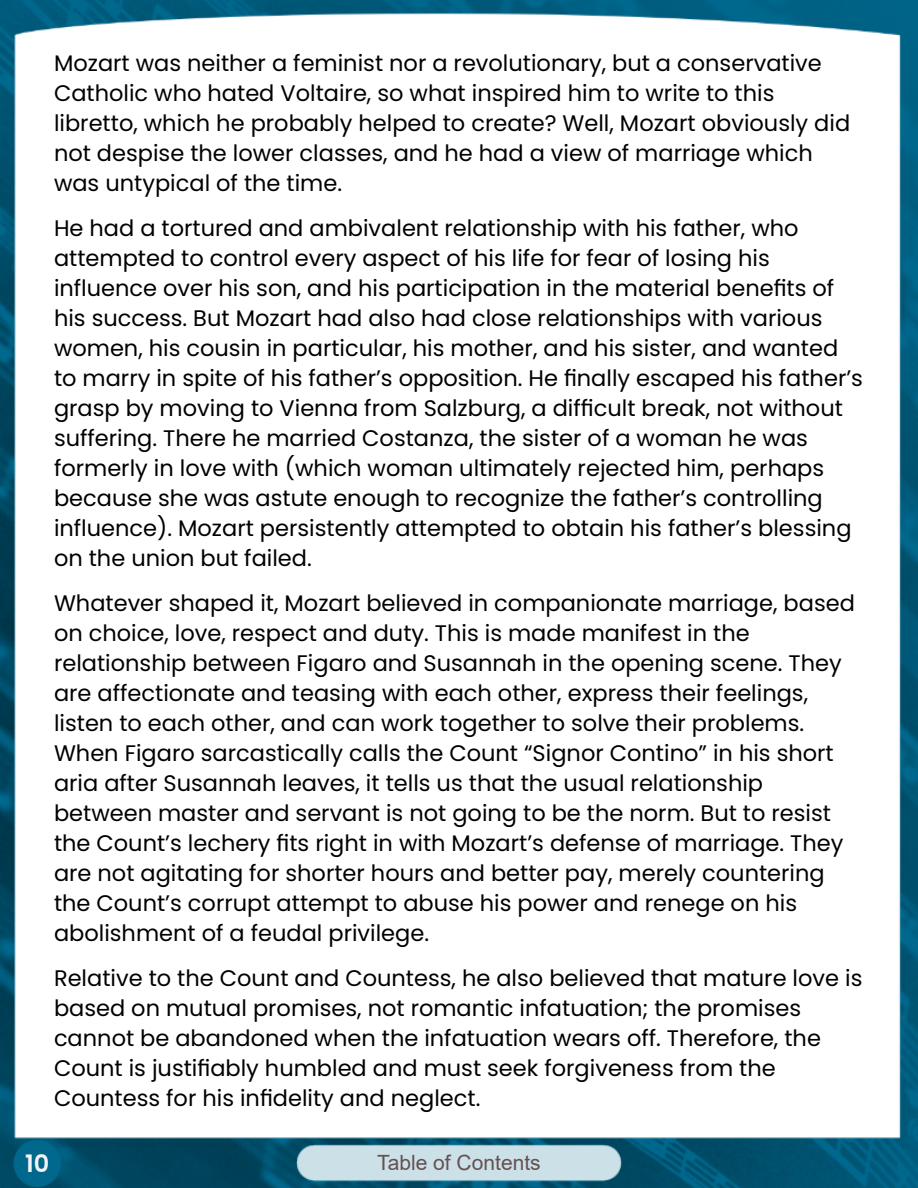
<style>
.page{position:relative;width:918px;height:1188px;background:#fff}
.page>*{position:absolute;margin:0;border:0;box-sizing:border-box;transform-origin:0 0}
.t1{font:24px "font 000000002 d 97417 d";color:#f5f3f3}
.t2{font:22.5px/30px "font 000000002 d 97417 d";color:#000}
.t3{font:21px "font 000000002 d 97417 d";color:#655151}
</style>
<div class="page">
<img style="left:0;top:0;width:918px;height:1188px">
<p class="t2" style="left:54px;top:48px;width:798px">Mozart was neither a feminist nor a revolutionary, but a conservative Catholic who hated Voltaire, so what inspired him to write to this libretto, which he probably helped to create? Well, Mozart obviously did not despise the lower classes, and he had a view of marriage which was untypical of the time.</p>
<p class="t2" style="left:54px;top:213px;width:811px">He had a tortured and ambivalent relationship with his father, who attempted to control every aspect of his life for fear of losing his influence over his son, and his participation in the material benefits of his success. But Mozart had also had close relationships with various women, his cousin in particular, his mother, and his sister, and wanted to marry in spite of his father’s opposition. He finally escaped his father’s grasp by moving to Vienna from Salzburg, a difficult break, not without suffering. There he married Costanza, the sister of a woman he was formerly in love with (which woman ultimately rejected him, perhaps because she was astute enough to recognize the father’s controlling influence). Mozart persistently attempted to obtain his father’s blessing on the union but failed.</p>
<p class="t2" style="left:54px;top:588px;width:802px">Whatever shaped it, Mozart believed in companionate marriage, based on choice, love, respect and duty. This is made manifest in the relationship between Figaro and Susannah in the opening scene. They are affectionate and teasing with each other, express their feelings, listen to each other, and can work together to solve their problems.<br>When Figaro sarcastically calls the Count “Signor Contino” in his short aria after Susannah leaves, it tells us that the usual relationship between master and servant is not going to be the norm. But to resist the Count’s lechery fits right in with Mozart’s defense of marriage. They are not agitating for shorter hours and better pay, merely countering the Count’s corrupt attempt to abuse his power and renege on his abolishment of a feudal privilege.</p>
<p class="t2" style="left:54px;top:963px;width:810px">Relative to the Count and Countess, he also believed that mature love is based on mutual promises, not romantic infatuation; the promises cannot be abandoned when the infatuation wears off. Therefore, the Count is justifiably humbled and must seek forgiveness from the Countess for his infidelity and neglect.</p>
<p class="t1" style="left:25px;top:1147px;width:26px">10</p>
<p class="t3" style="left:377px;top:1151px;width:165px">Table of Contents</p>
</div>
